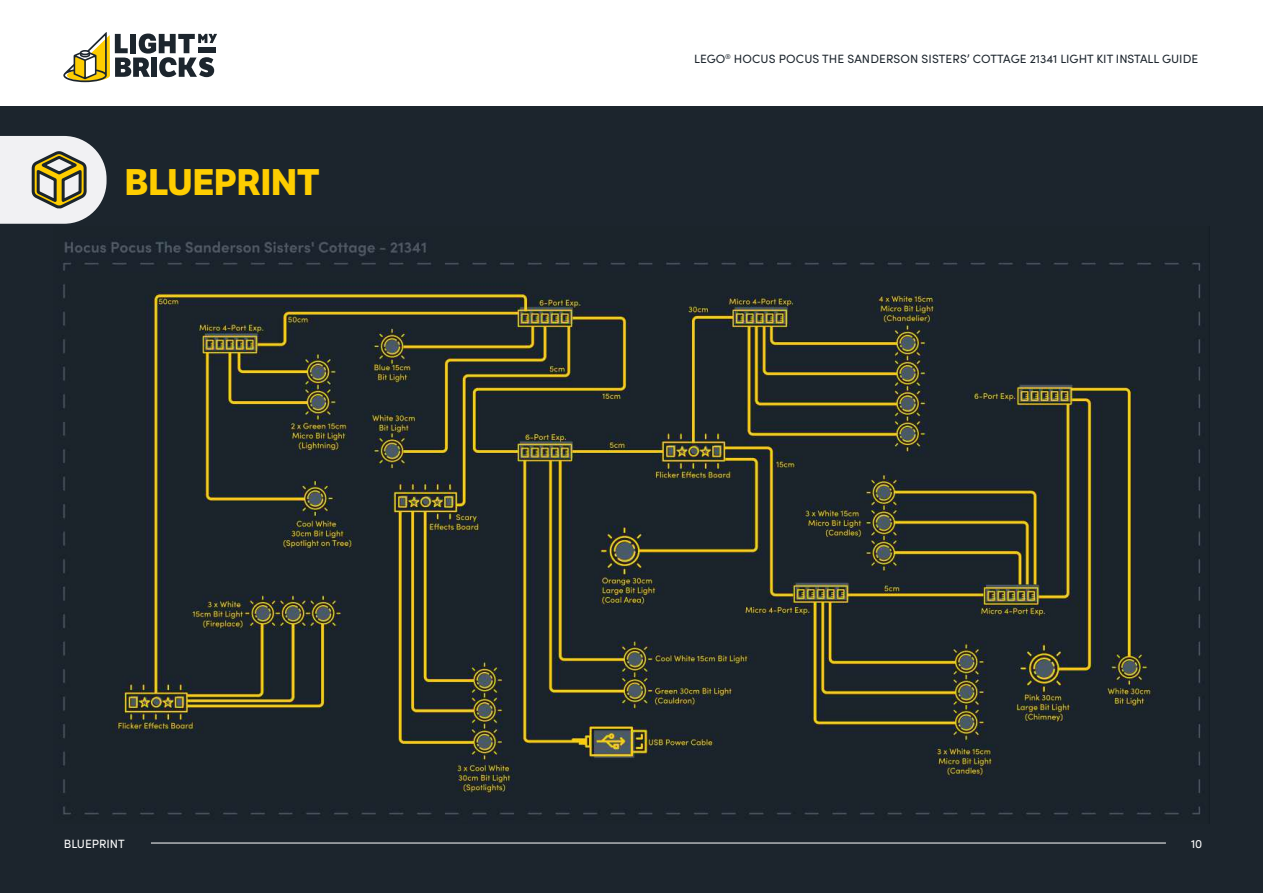
<style>
.page{position:relative;width:1263px;height:893px;background:#fff}
.page>*{position:absolute;margin:0;border:0;box-sizing:border-box;transform-origin:0 0}
.t1{font:700 36px "LFT Etica";color:#fecd00}
.t2{font:12px "Sofia Pro";color:#1c252d}
.t3{font:12px "Sofia Pro";color:#fff}
</style>
<div class="page">
<div style="left:0;top:106px;width:1263px;height:787px;background:#1c252d"></div>
<hr style="left:151px;top:843px;width:1015px;height:1px;background:#fff">
<svg style="left:0;top:136px;width:107px;height:88px"></svg>
<svg style="left:63px;top:32px;width:154px;height:50px"></svg>
<img style="left:63px;top:241px;width:1138px;height:574px">
<h1 class="t1" style="left:125px;top:160px;width:196px">BLUEPRINT</h1>
<p class="t2" style="left:694px;top:50px;width:505px">LEGO<sup>®</sup> HOCUS POCUS THE SANDERSON SISTERS’ COTTAGE 21341 LIGHT KIT INSTALL GUIDE</p>
<p class="t3" style="left:64px;top:835px;width:63px">BLUEPRINT</p>
<p class="t3" style="left:1191px;top:835px;width:13px">10</p>
</div>
